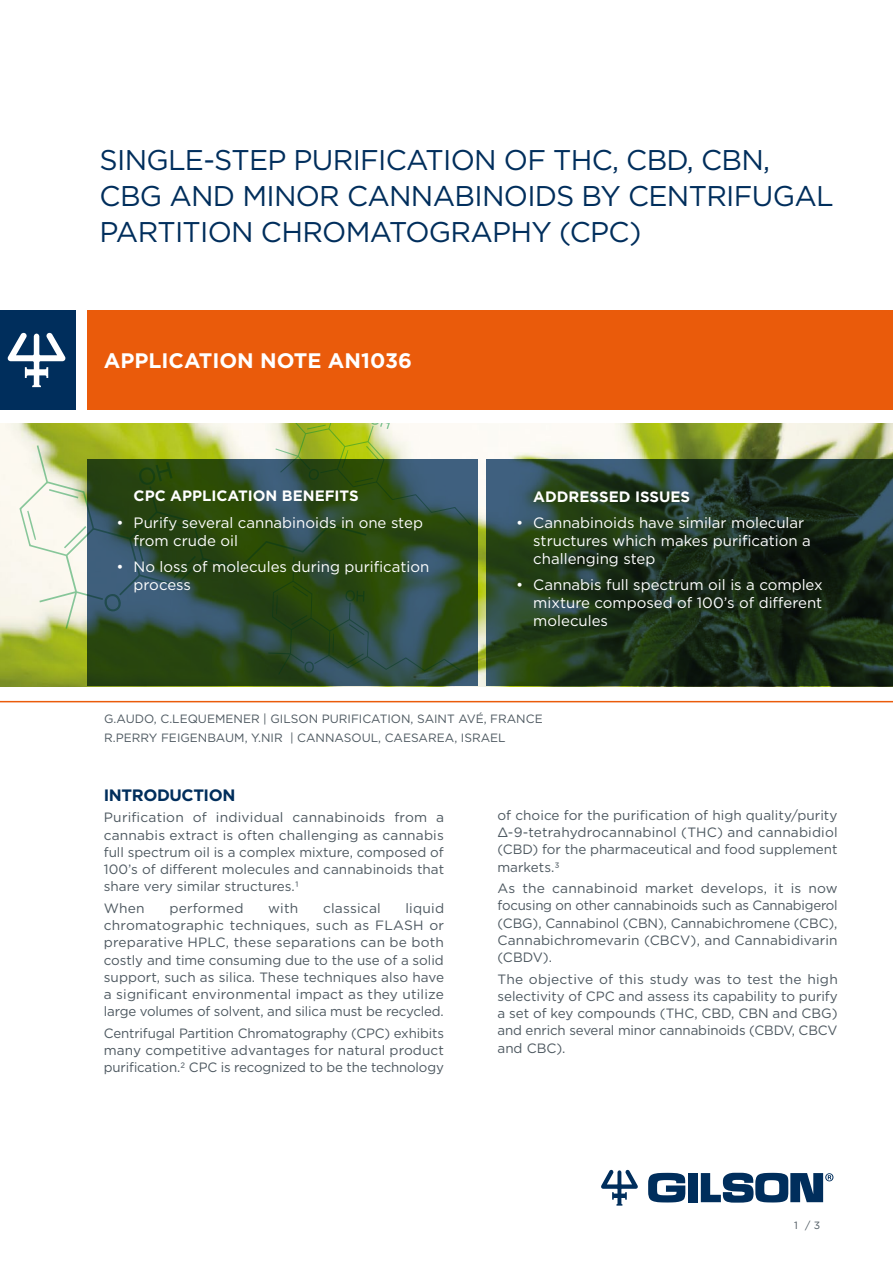
<style>
.page{position:relative;width:893px;height:1263px;background:#fff}
.page>*{position:absolute;margin:0;border:0;box-sizing:border-box;transform-origin:0 0}
.t1{font:28.5px/36px "Gotham";letter-spacing:-.025em;color:#002e5c}
.t2{font:700 21px "Gotham";color:#fff}
.t3{font:700 16.5px "Gotham";letter-spacing:-.025em;color:#002e5c}
.t4{font:15px/18px "Gotham";color:#fff}
.t5{font:700 15px "Gotham";color:#fff}
.t6{font:700 15px "Gotham";color:#fff}
.t7{font:13.5px/17.2px "Gotham";letter-spacing:-.005em;color:#4d5860;text-align:justify}
.t8{font:13.5px "Gotham";letter-spacing:.015em;color:#4d5860}
.t9{font:12px/19.2px "Gotham";color:#4d5860}
.t10{font:10.5px "Gotham";color:#4d5860}
</style>
<div class="page">
<div style="left:688px;top:1173px;width:10px;height:29px;background:#002e5c"></div>
<svg style="left:648px;top:1173px;width:37px;height:29px"></svg>
<svg style="left:701px;top:1173px;width:132px;height:29px"></svg>
<svg style="left:601px;top:1170px;width:37px;height:35px"></svg>
<div style="left:0;top:310px;width:76px;height:100px;background:#002e5c"></div>
<svg style="left:8px;top:333px;width:58px;height:54px"></svg>
<div style="left:87px;top:310px;width:806px;height:100px;background:#ea5b0b"></div>
<hr style="left:0;top:701px;width:893px;height:1px;background:#ea5b0b">
<img style="left:0;top:423px;width:893px;height:264px">
<svg style="left:19px;top:445px;width:256px;height:184px;fill:#f8f6eb"></svg>
<svg style="left:49px;top:489px;width:29px;height:9px"></svg>
<svg style="left:64px;top:526px;width:22px;height:22px"></svg>
<svg style="left:27px;top:511px;width:9px;height:29px"></svg>
<svg style="left:275px;top:423px;width:196px;height:36px"></svg>
<svg style="left:342px;top:450px;width:6px;height:18px"></svg>
<svg style="left:88px;top:459px;width:390px;height:227px;background:#2e4c2e"></svg>
<svg style="left:486px;top:459px;width:407px;height:227px;background:#1f3420"></svg>
<h1 class="t1" style="left:100px;top:141px;width:736px">SINGLE-STEP PURIFICATION OF THC, CBD, CBN,<br>CBG AND MINOR CANNABINOIDS BY CENTRIFUGAL<br>PARTITION CHROMATOGRAPHY (CPC)</h1>
<h2 class="t2" style="left:104px;top:347px;width:310px">APPLICATION NOTE AN1036</h2>
<p class="t5" style="left:134px;top:486px;width:227px">CPC APPLICATION BENEFITS</p>
<p class="t4" style="left:134px;top:513px;width:291px;text-indent:-17px">• Purify several cannabinoids in one step from crude oil</p>
<p class="t4" style="left:134px;top:557px;width:297px;text-indent:-17px">• No loss of molecules during purification process</p>
<p class="t6" style="left:533px;top:488px;width:158px">ADDRESSED ISSUES</p>
<p class="t4" style="left:533px;top:513px;width:279px;text-indent:-17px">• Cannabinoids have similar molecular structures which makes purification a challenging step</p>
<p class="t4" style="left:533px;top:575px;width:291px;text-align:justify;text-indent:-17px">• Cannabis full spectrum oil is a complex mixture composed of 100’s of different molecules</p>
<p class="t9" style="left:104px;top:709px;width:440px">G.AUDO, C.LEQUEMENER | GILSON PURIFICATION, SAINT AVÉ, FRANCE<br>R.PERRY FEIGENBAUM, Y.NIR | CANNASOUL, CAESAREA, ISRAEL</p>
<p class="t3" style="left:104px;top:784px;width:133px">INTRODUCTION</p>
<p class="t7" style="left:104px;top:809px;width:342px">Purification of individual cannabinoids from a cannabis extract is often challenging as cannabis full spectrum oil is a complex mixture, composed of 100’s of different molecules and cannabinoids that share very similar structures.1</p>
<p class="t7" style="left:104px;top:899px;width:42px">When</p>
<p class="t8" style="left:169px;top:899px;width:76px">performed</p>
<p class="t7" style="left:268px;top:899px;width:32px">with</p>
<p class="t8" style="left:323px;top:899px;width:59px">classical</p>
<p class="t7" style="left:104px;top:899px;width:342px;text-indent:302px">liquid chromatographic techniques, such as FLASH or preparative HPLC, these separations can be both costly and time consuming due to the use of a solid support, such as silica. These techniques also have a significant environmental impact as they utilize large volumes of solvent, and silica must be recycled.</p>
<p class="t7" style="left:104px;top:1024px;width:342px">Centrifugal Partition Chromatography (CPC) exhibits many competitive advantages for natural product purification.2 CPC is recognized to be the technology</p>
<p class="t7" style="left:497px;top:806px;width:342px">of choice for the purification of high quality/purity Δ-9-tetrahydrocannabinol (THC) and cannabidiol (CBD) for the pharmaceutical and food supplement markets.3</p>
<p class="t7" style="left:497px;top:879px;width:342px">As the cannabinoid market develops, it is now focusing on other cannabinoids such as Cannabigerol (CBG), Cannabinol (CBN), Cannabichromene (CBC), Cannabichromevarin (CBCV), and Cannabidivarin (CBDV).</p>
<p class="t7" style="left:497px;top:970px;width:342px">The objective of this study was to test the high selectivity of CPC and assess its capability to purify a set of key compounds (THC, CBD, CBN and CBG) and enrich several minor cannabinoids (CBDV, CBCV and CBC).</p>
<p class="t10" style="left:794px;top:1218px;width:28px">1 / 3</p>
</div>
